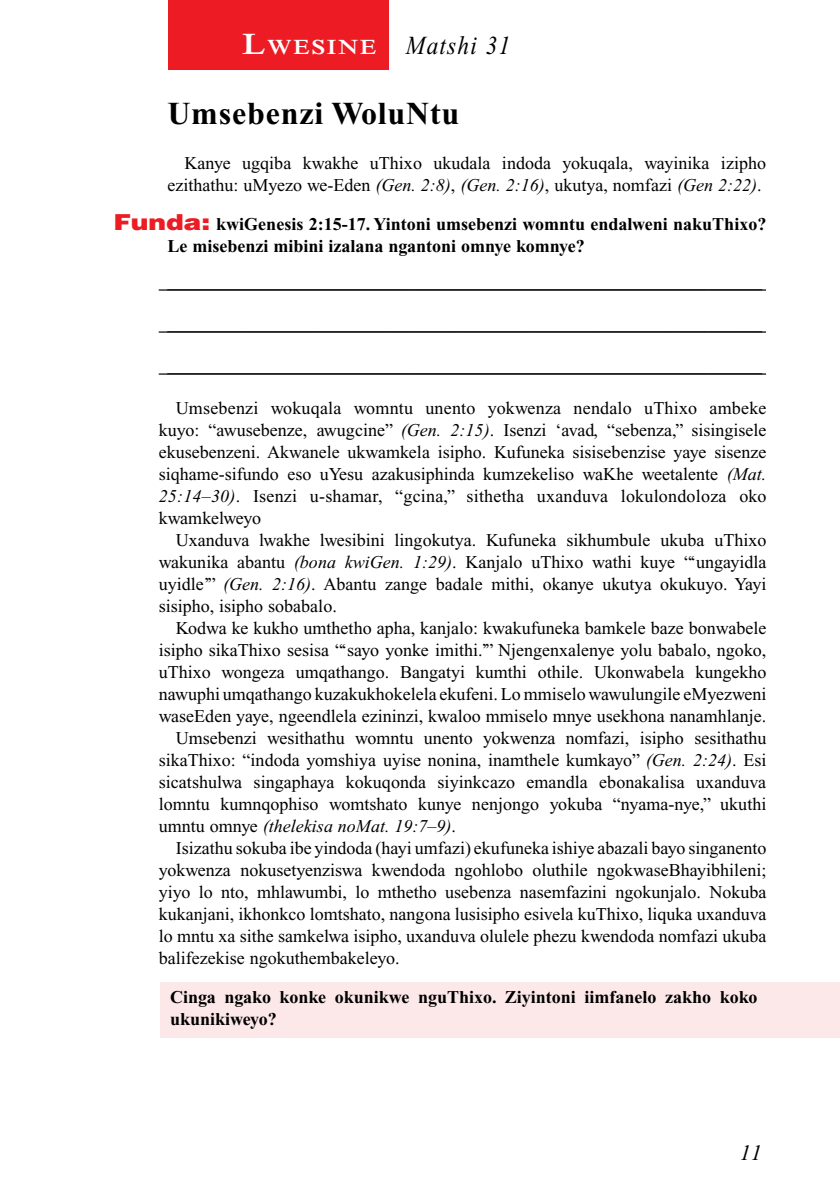
<style>
.page{position:relative;width:840px;height:1191px;background:#fff}
.page>*{position:absolute;margin:0;border:0;box-sizing:border-box;transform-origin:0 0}
.t1{font:700 32px "Times New Roman PS Std";letter-spacing:.025em;color:#000}
.t2{font:italic 26px "Times New Roman PS Std";letter-spacing:.05em;color:#000;scale:.9 1}
.t3{font:italic 22px "Times New Roman PS Std";color:#000}
.t4{font:600 21px "Times NRMT Std";letter-spacing:.07em;color:#fff;scale:1.1 1}
.t5{font:18px/22px "Times New Roman PS Std";color:#000;text-align:justify}
.t6{font:700 18px/22px "Times New Roman PS Std";color:#000}
.t7{font:italic 18px "Times New Roman PS Std";color:#000}
.s1{font-size:30px}
.s2{font-style:italic}
.s3{font-family:"Helvetica LT Std";font-weight:900;font-size:22px;color:#ed1c24}
.s4{font-style:normal}
</style>
<div class="page">
<div style="left:168px;top:0;width:220px;height:69px;background:#ed1c24"></div>
<div style="left:160px;top:982px;width:679px;height:55px;background:#fde8e9"></div>
<hr style="left:159px;top:289px;width:606px;height:2px;background:#000">
<hr style="left:159px;top:331px;width:606px;height:2px;background:#000">
<hr style="left:159px;top:373px;width:606px;height:2px;background:#000">
<p class="t4" style="left:242px;top:35px;width:124px"><span class="s1">L</span>WESINE</p>
<h2 class="t2" style="left:406px;top:32px;width:117px">Matshi 31</h2>
<h1 class="t1" style="left:167px;top:96px;width:293px">Umsebenzi WoluNtu</h1>
<p class="t5" style="left:167px;top:151px;width:600px;text-align:right">Kanye ugqiba kwakhe uThixo ukudala indoda yokuqala, wayinika izipho ezithathu: uMyezo we-Eden <span class="s2">(Gen. 2:8)</span>, <span class="s2">(Gen. 2:16)</span>, ukutya, nomfazi <span class="s2">(Gen 2:22)</span>.</p>
<p class="t6" style="left:167px;top:212px;width:600px;text-indent:-54px"><span class="s3">Funda:</span> kwiGenesis 2:15-17. Yintoni umsebenzi womntu endalweni nakuThixo?<br>Le misebenzi mibini izalana ngantoni omnye komnye?</p>
<p class="t5" style="left:167px;top:271px;width:595px">__________________________________________________________________</p>
<p class="t5" style="left:167px;top:313px;width:595px">__________________________________________________________________</p>
<p class="t5" style="left:167px;top:355px;width:595px">__________________________________________________________________</p>
<p class="t5" style="left:159px;top:397px;width:609px;text-indent:17px">Umsebenzi wokuqala womntu unento yokwenza nendalo uThixo ambeke kuyo: “awusebenze, awugcine” <span class="s2">(Gen. 2:15)</span>. Isenzi ‘avad, “sebenza,” sisingisele ekusebenzeni. Akwanele ukwamkela isipho. Kufuneka sisisebenzise yaye sisenze siqhame-sifundo eso uYesu azakusiphinda kumzekeliso waKhe weetalente <span class="s2">(Mat.<br>25:14–30)</span>. Isenzi u-shamar, “gcina,” sithetha uxanduva lokulondoloza oko kwamkelweyo</p>
<p class="t5" style="left:159px;top:529px;width:609px;text-indent:17px">Uxanduva lwakhe lwesibini lingokutya. Kufuneka sikhumbule ukuba uThixo wakunika abantu <span class="s2">(bona kwiGen. 1:29)</span>. Kanjalo uThixo wathi kuye “‘ungayidla uyidle’” <span class="s2">(Gen. 2:16)</span>. Abantu zange badale mithi, okanye ukutya okukuyo. Yayi sisipho, isipho sobabalo.</p>
<p class="t5" style="left:176px;top:617px;width:591px">Kodwa ke kukho umthetho apha, kanjalo: kwakufuneka bamkele baze bonwabele</p>
<p class="t5" style="left:159px;top:639px;width:608px">isipho sikaThixo sesisa “‘sayo yonke imithi.’” Njengenxalenye yolu babalo, ngoko,</p>
<p class="t5" style="left:159px;top:661px;width:608px">uThixo wongeza umqathango. Bangatyi kumthi othile. Ukonwabela kungekho</p>
<p class="t5" style="left:159px;top:683px;width:608px">nawuphi umqathango kuzakukhokelela ekufeni. Lo mmiselo wawulungile eMyezweni</p>
<p class="t5" style="left:159px;top:705px;width:608px">waseEden yaye, ngeendlela ezininzi, kwaloo mmiselo mnye usekhona nanamhlanje.</p>
<p class="t5" style="left:176px;top:727px;width:591px">Umsebenzi wesithathu womntu unento yokwenza nomfazi, isipho sesithathu</p>
<p class="t5" style="left:159px;top:749px;width:608px">sikaThixo: “indoda yomshiya uyise nonina, inamthele kumkayo” <span class="s2">(Gen. 2:24)</span>. Esi</p>
<p class="t5" style="left:159px;top:771px;width:608px">sicatshulwa singaphaya kokuqonda siyinkcazo emandla ebonakalisa uxanduva</p>
<p class="t5" style="left:159px;top:793px;width:608px">lomntu kumnqophiso womtshato kunye nenjongo yokuba “nyama-nye,” ukuthi</p>
<p class="t7" style="left:159px;top:816px;width:298px"><span class="s4">umntu omnye</span> (thelekisa noMat. 19:7–9)<span class="s4">.</span></p>
<p class="t5" style="left:176px;top:837px;width:591px">Isizathu sokuba ibe yindoda (hayi umfazi) ekufuneka ishiye abazali bayo singanento</p>
<p class="t5" style="left:159px;top:859px;width:608px">yokwenza nokusetyenziswa kwendoda ngohlobo oluthile ngokwaseBhayibhileni;</p>
<p class="t5" style="left:159px;top:881px;width:608px">yiyo lo nto, mhlawumbi, lo mthetho usebenza nasemfazini ngokunjalo. Nokuba</p>
<p class="t5" style="left:159px;top:903px;width:608px">kukanjani, ikhonkco lomtshato, nangona lusisipho esivela kuThixo, liquka uxanduva</p>
<p class="t5" style="left:159px;top:925px;width:608px">lo mntu xa sithe samkelwa isipho, uxanduva olulele phezu kwendoda nomfazi ukuba</p>
<p class="t5" style="left:159px;top:947px;width:242px">balifezekise ngokuthembakeleyo.</p>
<p class="t6" style="left:170px;top:986px;width:588px">Cinga ngako konke okunikwe nguThixo. Ziyintoni iimfanelo zakho koko ukunikiweyo?</p>
<p class="t3" style="left:739px;top:1140px;width:23px">11</p>
</div>
